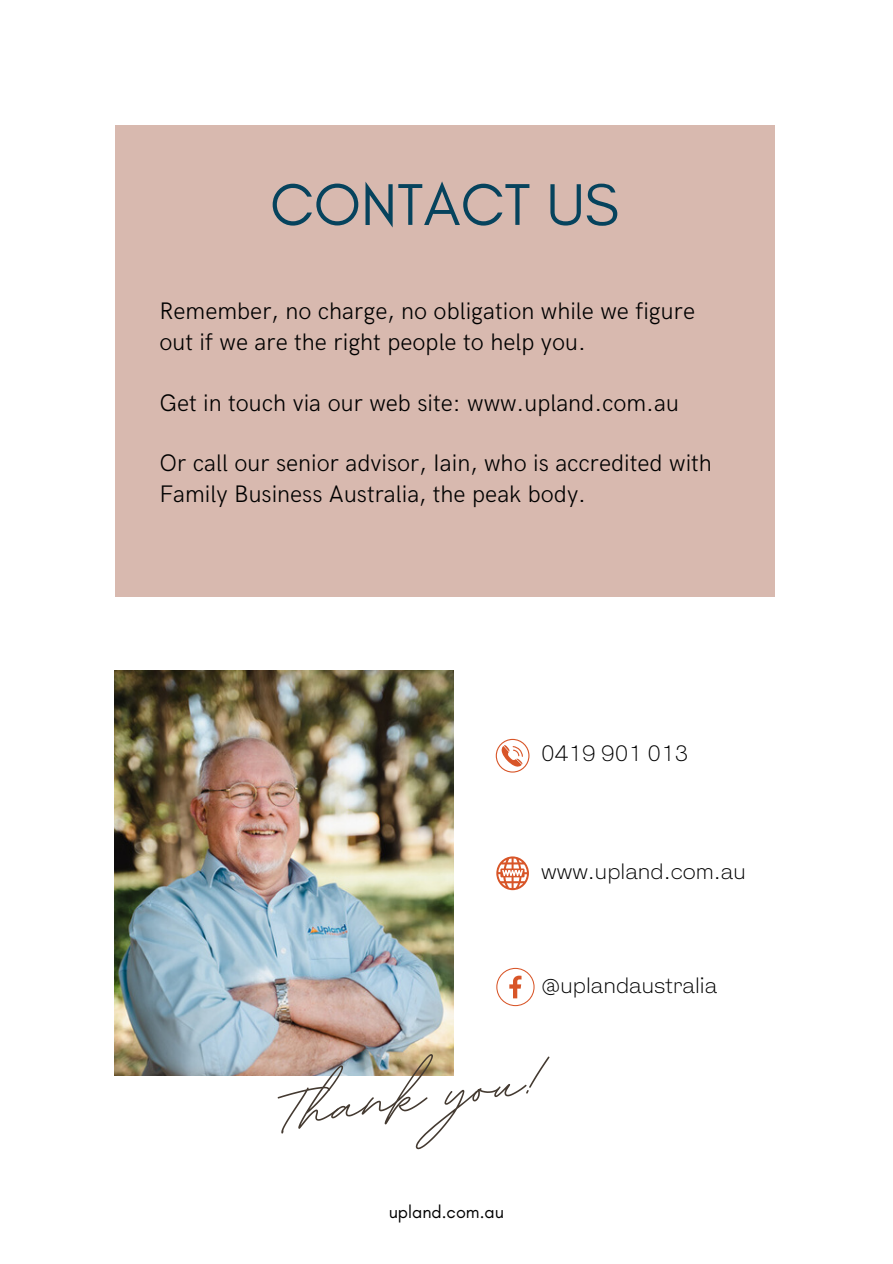
<style>
.page{position:relative;width:893px;height:1264px;background:#fff}
.page>*{position:absolute;margin:0;border:0;box-sizing:border-box;transform-origin:0 0}
.t1{font:700 100.8px "BD Script";color:#443a31}
.t2{font:60px "Glacial Indifference";color:#06435d}
.t3{font:300 24px/30.3px "HK Grotesk";color:#000}
.t4{font:300 21px "HK Gothic";color:#000}
.t5{font:18px "Glacial Indifference";color:#000}
</style>
<div class="page">
<div style="left:115px;top:125px;width:659px;height:471px;background:#d8b9af"></div>
<img style="left:115px;top:670px;width:338px;height:405px">
<svg style="left:495px;top:739px;width:34px;height:33px"></svg>
<svg style="left:496px;top:856px;width:33px;height:34px"></svg>
<svg style="left:496px;top:967px;width:38px;height:39px"></svg>
<h2 class="t2" style="left:270px;top:168px;width:350px">CONTACT US</h2>
<p class="t3" style="left:159px;top:297px;width:537px">Remember, no charge, no obligation while we figure out if we are the right people to help you.</p>
<p class="t3" style="left:159px;top:388px;width:521px">Get in touch via our web site: www.upland.com.au</p>
<p class="t3" style="left:159px;top:449px;width:554px">Or call our senior advisor, Iain, who is accredited with<br>Family Business Australia, the peak body.</p>
<p class="t4" style="left:541px;top:742px;width:149px">0419 901 013</p>
<p class="t4" style="left:541px;top:859px;width:206px">www.upland.com.au</p>
<p class="t4" style="left:541px;top:973px;width:178px">@uplandaustralia</p>
<h1 class="t1" style="left:268px;top:1046px;width:264px;rotate:-7deg">Thank you!</h1>
<p class="t5" style="left:389px;top:1200px;width:117px">upland.com.au</p>
</div>
